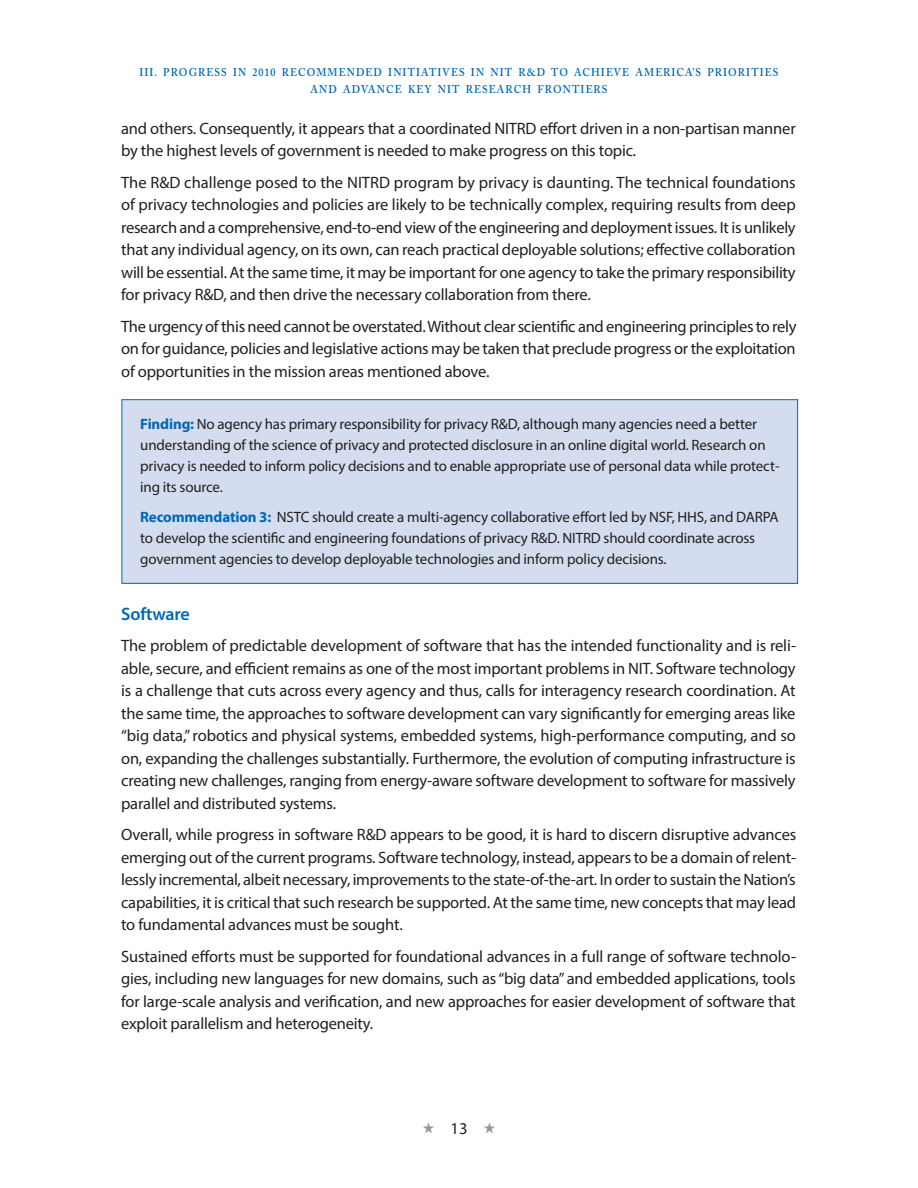
<style>
.page{position:relative;width:918px;height:1188px;background:#fff}
.page>*{position:absolute;margin:0;border:0;box-sizing:border-box;transform-origin:0 0}
.WH_Head_Level_3{font:600 18px "Myriad Pro";letter-spacing:-.01em;color:#0168b3}
.WH_Text{font:16.5px/22.5px "Myriad Pro";letter-spacing:-.01em;color:#231f20;text-align:justify}
.WH_Box_Text{font:15px/21px "Myriad Pro";letter-spacing:-.01em;color:#231f20}
.t1{font:600 11.25px/16.5px "Adobe Caslon Pro";letter-spacing:.11em;color:#0168b3;text-align:center;scale:.9 1}
.s1{font-weight:700;color:#0168b3}
.s2{color:#939598}
</style>
<div class="page">
<div style="left:122px;top:400px;width:676px;height:183px;background:#d3ddef"></div>
<div style="left:122px;top:399px;width:676px;height:185px;border:1px solid #0168b3"></div>
<p class="t1" style="left:139px;top:64px;width:712px">III. PROGRESS IN 2010 RECOMMENDED INITIATIVES IN NIT R&amp;D TO ACHIEVE AMERICA’S PRIORITIES<br>AND ADVANCE KEY NIT RESEARCH FRONTIERS</p>
<p class="WH_Text" style="left:121px;top:117px;width:676px">and others. Consequently, it appears that a coordinated NITRD effort driven in a non-partisan manner by the highest levels of government is needed to make progress on this topic.</p>
<p class="WH_Text" style="left:121px;top:171px;width:676px">The R&amp;D challenge posed to the NITRD program by privacy is daunting. The technical foundations of privacy technologies and policies are likely to be technically complex, requiring results from deep research and a comprehensive, end-to-end view of the engineering and deployment issues. It is unlikely that any individual agency, on its own, can reach practical deployable solutions; effective collaboration will be essential. At the same time, it may be important for one agency to take the primary responsibility for privacy R&amp;D, and then drive the necessary collaboration from there.</p>
<p class="WH_Text" style="left:121px;top:315px;width:677px">The urgency of this need cannot be overstated. Without clear scientific and engineering principles to rely on for guidance, policies and legislative actions may be taken that preclude progress or the exploitation of opportunities in the mission areas mentioned above.</p>
<p class="WH_Box_Text" style="left:140px;top:414px;width:641px"><span class="s1">Finding:</span> No agency has primary responsibility for privacy R&amp;D, although many agencies need a better understanding of the science of privacy and protected disclosure in an online digital world. Research on privacy is needed to inform policy decisions and to enable appropriate use of personal data while protect&shy;ing its source.</p>
<p class="WH_Box_Text" style="left:140px;top:507px;width:640px"><span class="s1">Recommendation 3:</span> NSTC should create a multi-agency collaborative effort led by NSF, HHS, and DARPA to develop the scientific and engineering foundations of privacy R&amp;D. NITRD should coordinate across government agencies to develop deployable technologies and inform policy decisions.</p>
<p class="WH_Head_Level_3" style="left:121px;top:602px;width:70px">Software</p>
<p class="WH_Text" style="left:121px;top:634px;width:677px">The problem of predictable development of software that has the intended functionality and is reli&shy;able, secure, and efficient remains as one of the most important problems in NIT. Software technology is a challenge that cuts across every agency and thus, calls for interagency research coordination. At the same time, the approaches to software development can vary significantly for emerging areas like “big data,” robotics and physical systems, embedded systems, high-performance computing, and so on, expanding the challenges substantially. Furthermore, the evolution of computing infrastructure is creating new challenges, ranging from energy-aware software development to software for massively parallel and distributed systems.</p>
<p class="WH_Text" style="left:121px;top:823px;width:677px">Overall, while progress in software R&amp;D appears to be good, it is hard to discern disruptive advances emerging out of the current programs. Software technology, instead, appears to be a domain of relent&shy;lessly incremental, albeit necessary, improvements to the state-of-the-art. In order to sustain the Nation’s capabilities, it is critical that such research be supported. At the same time, new concepts that may lead to fundamental advances must be sought.</p>
<p class="WH_Text" style="left:121px;top:945px;width:676px">Sustained efforts must be supported for foundational advances in a full range of software technolo&shy;gies, including new languages for new domains, such as “big data” and embedded applications, tools for large-scale analysis and verification, and new approaches for easier development of software that exploit parallelism and heterogeneity.</p>
<p class="WH_Text" style="left:422px;top:1117px;width:75px"><span class="s2">★</span>13<span class="s2">★</span></p>
</div>
